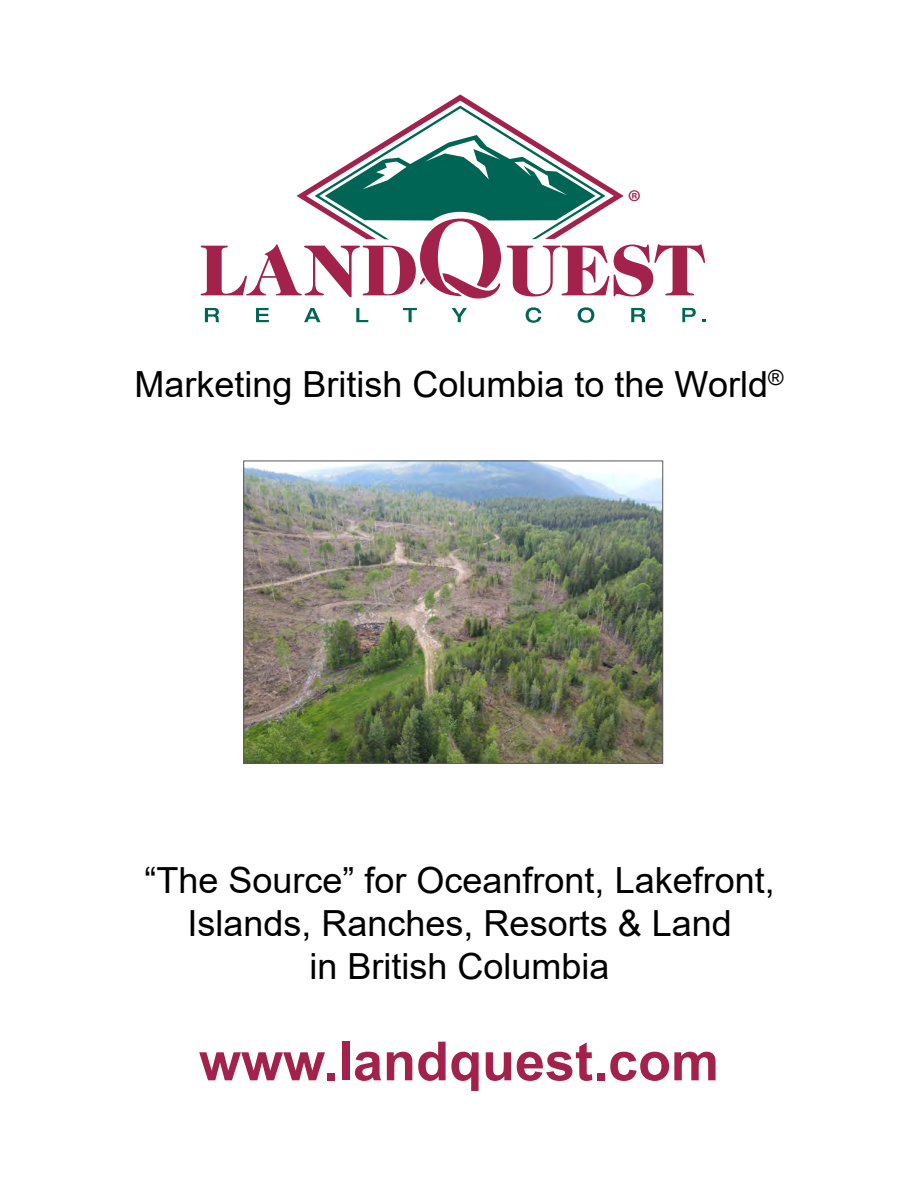
<style>
.page{position:relative;width:918px;height:1188px;background:#fff}
.page>*{position:absolute;margin:0;border:0;box-sizing:border-box;transform-origin:0 0}
.t1{font:700 54px "Arial";color:#a2224b}
.t2{font:36px/43.2px "Arial";color:#000;text-align:center}
.t3{font:33.15px "Myriad Pro";color:#a3214b}
</style>
<div class="page">
<svg style="left:205px;top:308px;width:14px;height:14px"></svg>
<svg style="left:256px;top:308px;width:13px;height:14px"></svg>
<svg style="left:304px;top:308px;width:17px;height:14px"></svg>
<svg style="left:356px;top:308px;width:12px;height:14px"></svg>
<svg style="left:403px;top:308px;width:14px;height:14px"></svg>
<svg style="left:452px;top:308px;width:15px;height:14px"></svg>
<svg style="left:526px;top:307px;width:15px;height:16px"></svg>
<svg style="left:578px;top:307px;width:16px;height:16px"></svg>
<svg style="left:631px;top:308px;width:14px;height:14px"></svg>
<svg style="left:682px;top:308px;width:14px;height:14px"></svg>
<svg style="left:702px;top:319px;width:4px;height:3px"></svg>
<svg style="left:442px;top:95px;width:37px;height:11px"></svg>
<svg style="left:201px;top:106px;width:504px;height:193px"></svg>
<img style="left:245px;top:463px;width:416px;height:299px">
<div style="left:243px;top:461px;width:420px;height:303px;border:1px solid #58595b"></div>
<p class="t3" style="left:627px;top:182px;width:15px">®</p>
<p class="t2" style="left:134px;top:363px;width:651px">Marketing British Columbia to the World<sup>®</sup></p>
<p class="t2" style="left:144px;top:858px;width:632px">“The Source” for Oceanfront, Lakefront,<br>Islands, Ranches, Resorts &amp; Land<br>in British Columbia</p>
<h1 class="t1" style="left:199px;top:1023px;width:522px">www.landquest.com</h1>
</div>
